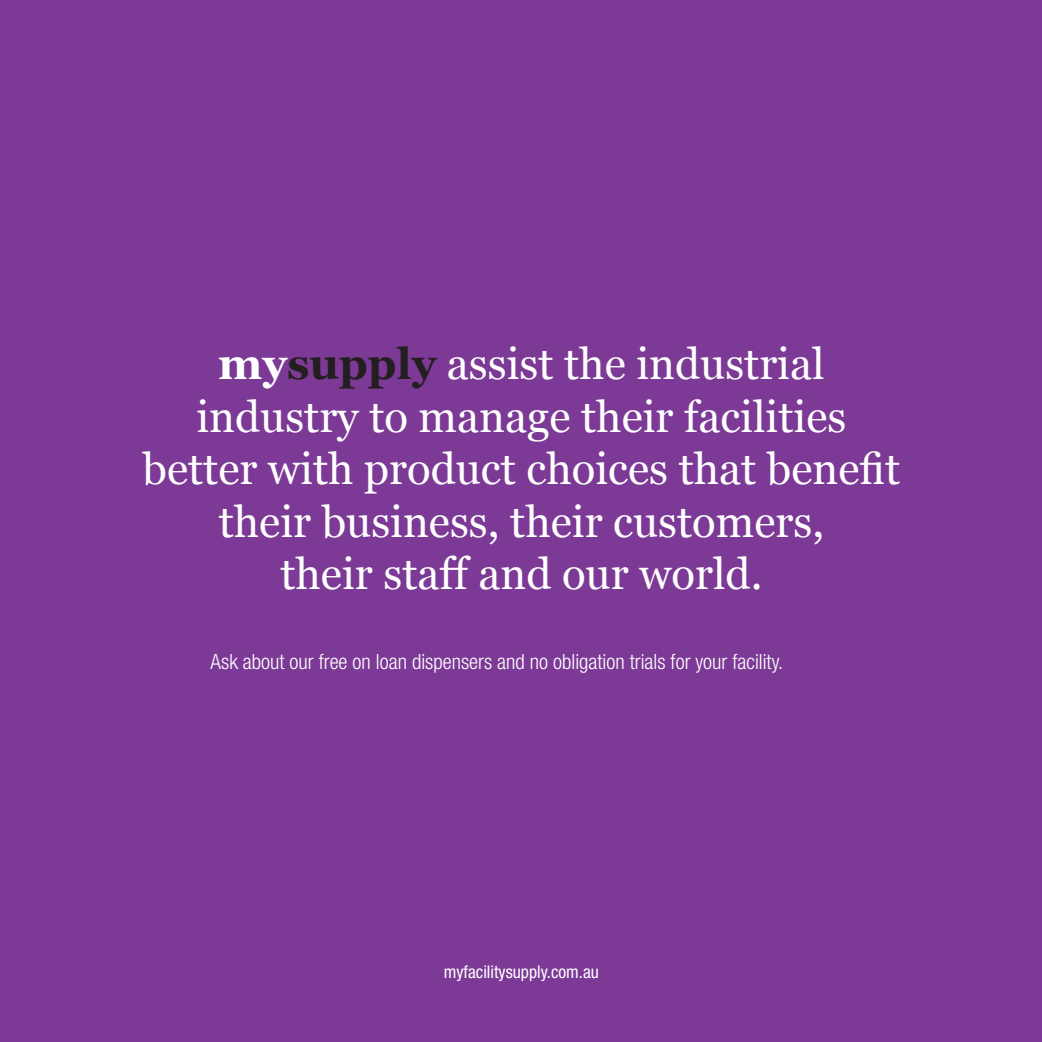
<style>
.page{position:relative;width:1042px;height:1042px;background:#7c3a96}
.page>*{position:absolute;margin:0;border:0;box-sizing:border-box;transform-origin:0 0}
.t1{font:43.75px/52.5px "Georgia";color:#fff;text-align:center}
.t2{font:300 condensed 21px "Helvetica Neue";color:#fff}
.t3{font:condensed 17.5px "Helvetica Neue";color:#fff}
.s1{font-weight:700}
.s2{font-weight:700;color:#231f20}
</style>
<div class="page">
<p class="t1" style="left:142px;top:336px;width:759px"><span class="s1">my</span><span class="s2">supply</span> assist the industrial industry to manage their facilities better with product choices that benefit their business, their customers,<br>their staff and our world.</p>
<p class="t2" style="left:211px;top:650px;width:574px">Ask about our free on loan dispensers and no obligation trials for your facility.</p>
<p class="t3" style="left:444px;top:962px;width:157px">myfacilitysupply.com.au</p>
</div>
